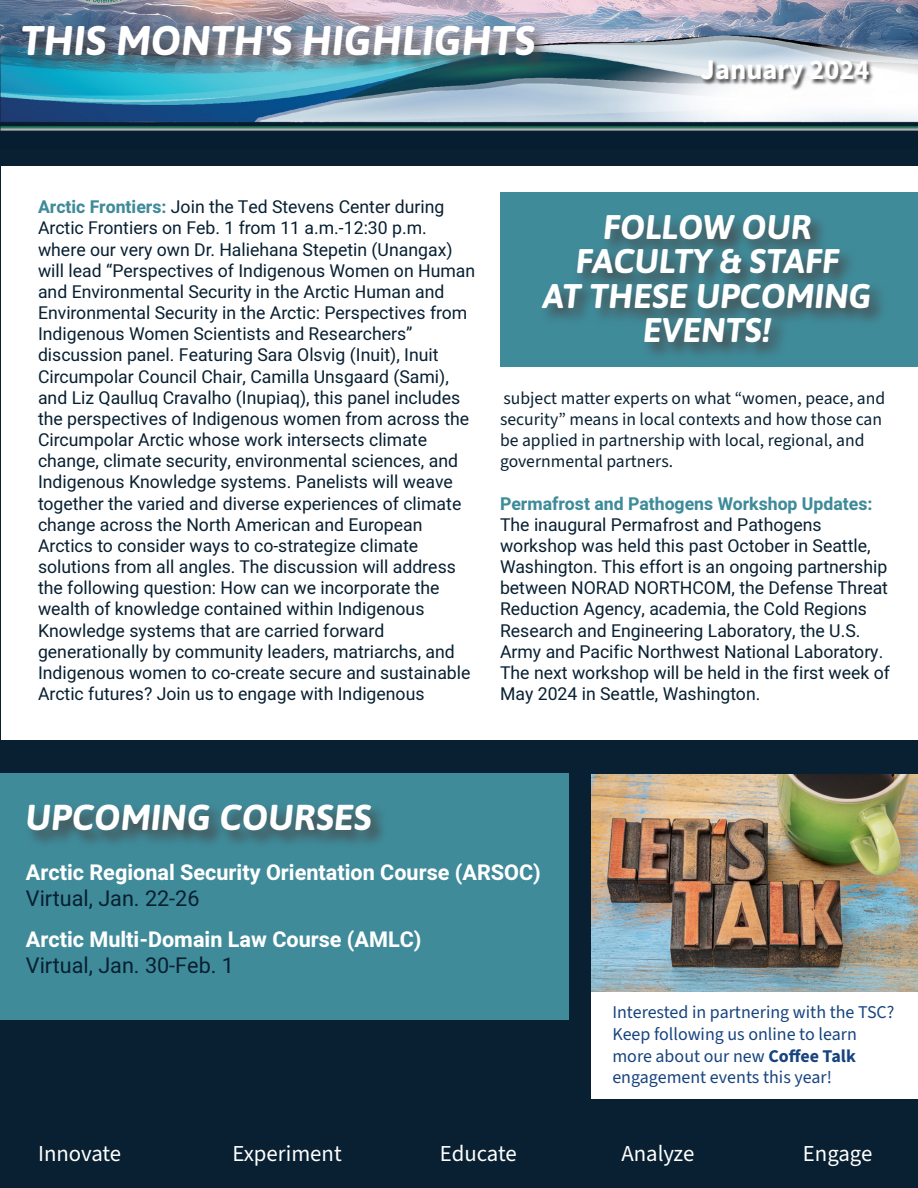
<style>
.page{position:relative;width:918px;height:1188px;background:#082031}
.page>*{position:absolute;margin:0;border:0;box-sizing:border-box;transform-origin:0 0}
.t1{font:italic 700 41.4px "Asap";color:#fff}
.t2{font:italic 700 36px "Asap";color:#fff}
.t3{font:italic 700 34.2px/34.2px "Asap";color:#fff;text-align:center}
.t4{font:700 28.5px "Source Sans 3";color:#fff}
.t5{font:22.8px "Source Sans 3";color:#fff}
.t6{font:700 21.6px "Heebo";color:#fff}
.t7{font:21.6px "Heebo";color:#082031}
.t8{font:18px/21.6px "Source Sans 3";color:#17447f}
.t9{font:17.7px/21.1px "Heebo";color:#082031}
.t10{font:17.7px/21.1px "Source Sans 3";color:#082031}
.t11{font:700 17.7px "Heebo";color:#3f8b9a}
.s1{font-weight:700;color:#3f8b9a}
.s2{font-weight:700}
</style>
<div class="page">
<img style="left:0;top:0;width:918px;height:131px">
<div style="left:1px;top:166px;width:917px;height:574px;background:#fff"></div>
<img style="left:668px;top:44px;width:250px;height:57px">
<img style="left:0;top:0;width:600px;height:96px">
<div style="left:0;top:774px;width:568px;height:246px;background:#3f8b9a"></div>
<svg style="left:500px;top:192px;width:418px;height:175px;background:#3f818d"></svg>
<div style="left:591px;top:902px;width:327px;height:196px;background:#fff"></div>
<img style="left:591px;top:774px;width:327px;height:218px">
<h1 class="t1" style="left:21px;top:12px;width:516px">THIS MONTH'S HIGHLIGHTS</h1>
<h3 class="t4" style="left:701px;top:51px;width:170px">January 2024</h3>
<p class="t9" style="left:38px;top:196px;width:439px"><span class="s1">Arctic Frontiers:</span> Join the Ted Stevens Center during Arctic Frontiers on Feb. 1 from 11 a.m.-12:30 p.m. where our very own Dr. Haliehana Stepetin (Unangax) will lead “Perspectives of Indigenous Women on Human and Environmental Security in the Arctic Human and Environmental Security in the Arctic: Perspectives from Indigenous Women Scientists and Researchers” discussion panel. Featuring Sara Olsvig (Inuit), Inuit Circumpolar Council Chair, Camilla Unsgaard (Sami), and Liz Qaulluq Cravalho (Inupiaq), this panel includes the perspectives of Indigenous women from across the Circumpolar Arctic whose work intersects climate change, climate security, environmental sciences, and Indigenous Knowledge systems. Panelists will weave together the varied and diverse experiences of climate change across the North American and European Arctics to consider ways to co-strategize climate solutions from all angles. The discussion will address the following question: How can we incorporate the wealth of knowledge contained within Indigenous Knowledge systems that are carried forward generationally by community leaders, matriarchs, and Indigenous women to co-create secure and sustainable Arctic futures? Join us to engage with Indigenous</p>
<h3 class="t3" style="left:543px;top:208px;width:330px">FOLLOW OUR<br>FACULTY &amp; STAFF<br>AT THESE UPCOMING<br>EVENTS!</h3>
<p class="t10" style="left:500px;top:387px;width:387px">subject matter experts on what “women, peace, and security” means in local contexts and how those can be applied in partnership with local, regional, and governmental partners.</p>
<p class="t11" style="left:500px;top:491px;width:374px">Permafrost and Pathogens Workshop Updates:</p>
<p class="t9" style="left:500px;top:514px;width:392px">The inaugural Permafrost and Pathogens workshop was held this past October in Seattle, Washington. This effort is an ongoing partnership between NORAD NORTHCOM, the Defense Threat Reduction Agency, academia, the Cold Regions Research and Engineering Laboratory, the U.S.<br>Army and Pacific Northwest National Laboratory.<br>The next workshop will be held in the first week of May 2024 in Seattle, Washington.</p>
<h2 class="t2" style="left:26px;top:793px;width:347px">UPCOMING COURSES</h2>
<p class="t6" style="left:26px;top:857px;width:516px">Arctic Regional Security Orientation Course (ARSOC)</p>
<p class="t7" style="left:26px;top:883px;width:175px">Virtual, Jan. 22-26</p>
<p class="t6" style="left:26px;top:925px;width:397px">Arctic Multi-Domain Law Course (AMLC)</p>
<p class="t7" style="left:26px;top:951px;width:210px">Virtual, Jan. 30-Feb. 1</p>
<p class="t8" style="left:612px;top:1002px;width:284px">Interested in partnering with the TSC?<br>Keep following us online to learn more about our new <span class="s2">Coffee Talk </span>engagement events this year!</p>
<p class="t5" style="left:38px;top:1139px;width:85px">Innovate</p>
<p class="t5" style="left:232px;top:1139px;width:111px">Experiment</p>
<p class="t5" style="left:440px;top:1139px;width:78px">Educate</p>
<p class="t5" style="left:621px;top:1139px;width:75px">Analyze</p>
<p class="t5" style="left:803px;top:1139px;width:71px">Engage</p>
</div>
